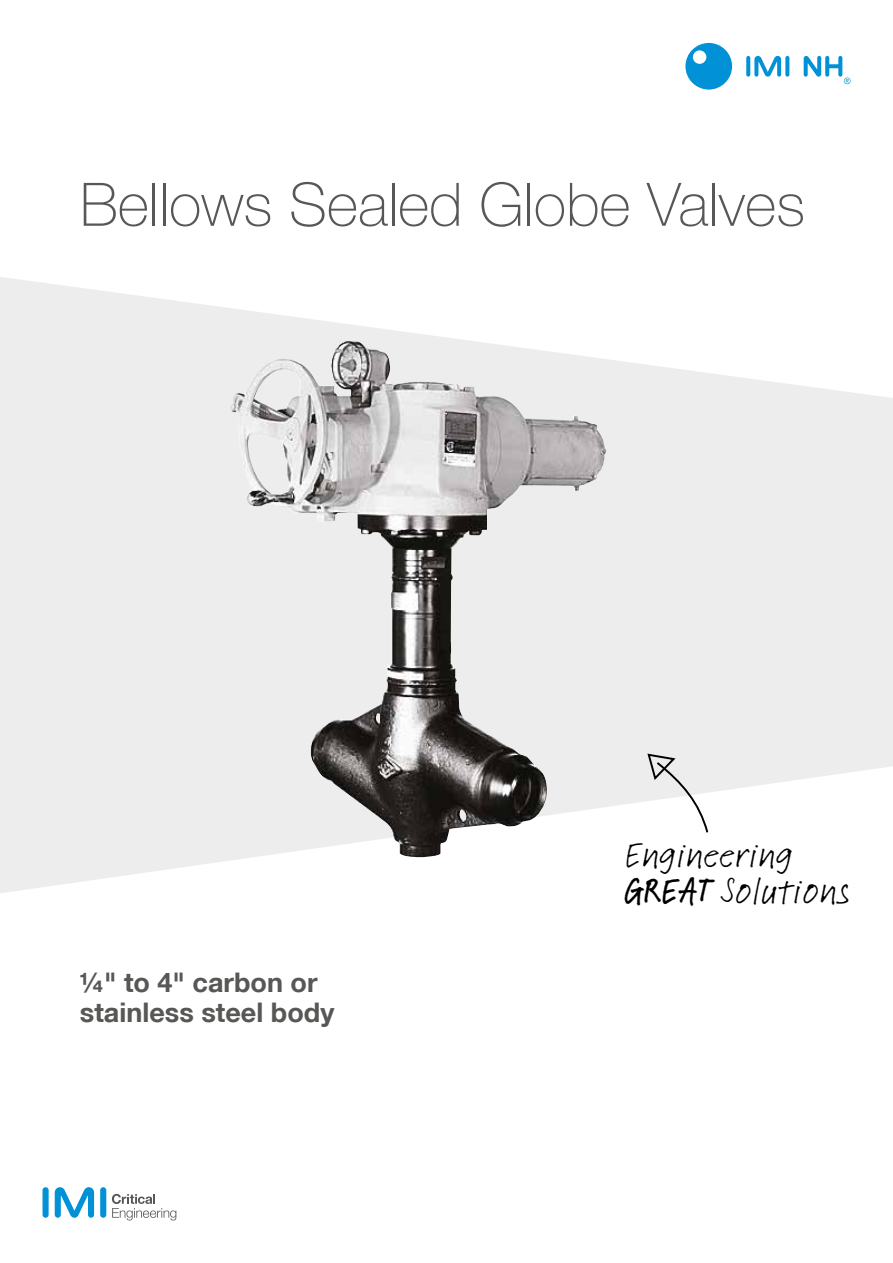
<style>
.page{position:relative;width:893px;height:1263px;background:#fff}
.page>*{position:absolute;margin:0;border:0;box-sizing:border-box;transform-origin:0 0}
.t1{font:100 60px "Helvetica Neue LT";color:#575756}
.t2{font:37.65px/36.5px "Feltpen LT";color:#000}
.t3{font:700 27px/30px "Helvetica Neue LT";color:#575756}
.s1{font-weight:500}
</style>
<div class="page">
<svg style="left:0;top:277px;width:893px;height:616px;fill:#ededed"></svg>
<svg style="left:646px;top:752px;width:64px;height:83px"></svg>
<div style="left:43px;top:1187px;width:6px;height:31px;background:#0091d7;border-radius:3px"></div>
<div style="left:100px;top:1187px;width:6px;height:31px;background:#0091d7;border-radius:3px"></div>
<svg style="left:55px;top:1187px;width:39px;height:31px"></svg>
<svg style="left:112px;top:1194px;width:64px;height:26px"></svg>
<img style="left:228px;top:348px;width:379px;height:509px">
<div style="left:685px;top:43px;width:47px;height:47px;background:#0091d7;border-radius:50%"></div>
<div style="left:693px;top:50px;width:13px;height:14px;background:#fff;border-radius:50%"></div>
<svg style="left:746px;top:56px;width:4px;height:21px"></svg>
<svg style="left:785px;top:56px;width:4px;height:21px"></svg>
<svg style="left:754px;top:56px;width:27px;height:21px"></svg>
<svg style="left:804px;top:56px;width:46px;height:28px"></svg>
<h1 class="t1" style="left:80px;top:170px;width:727px">Bellows Sealed Globe Valves</h1>
<p class="t3" style="left:80px;top:967px;width:256px">¼" to 4" carbon or stainless steel body</p>
<h2 class="t2" style="left:624px;top:836px;width:228px">Engineering<br><span class="s1">GREAT</span> Solutions</h2>
</div>
